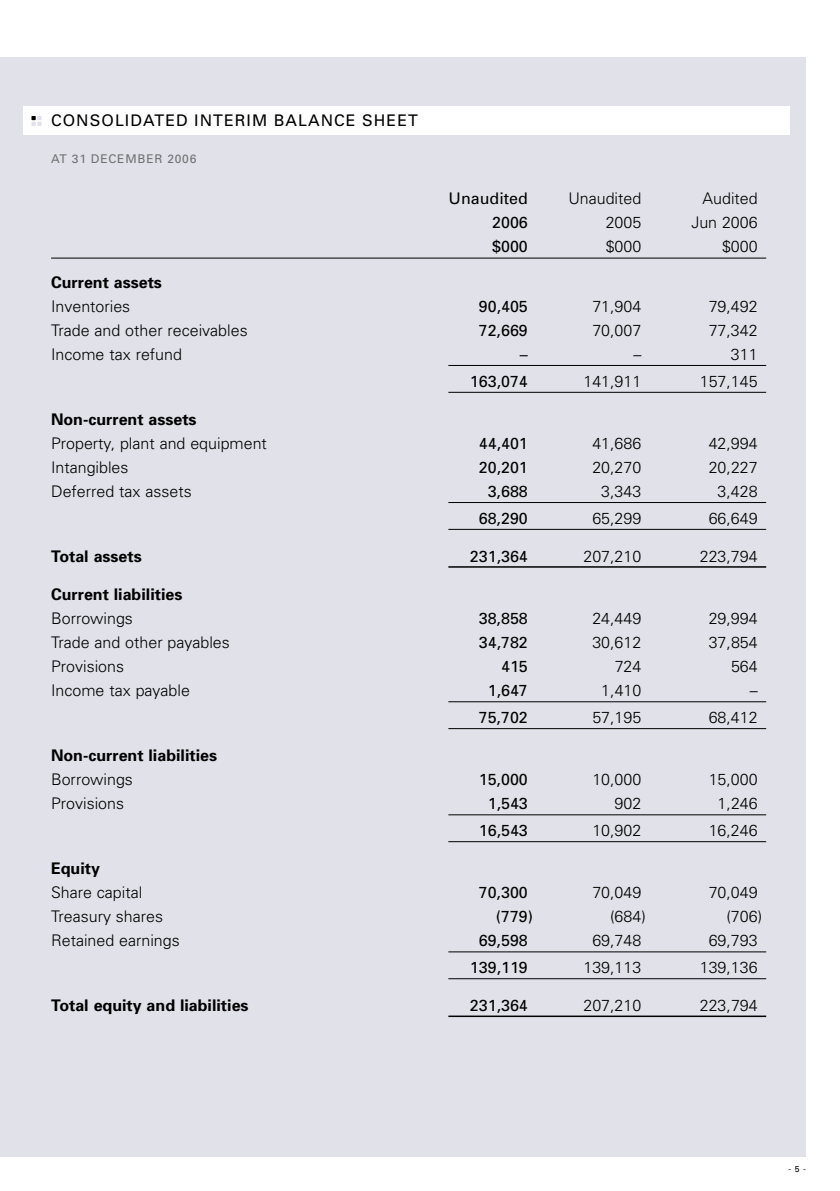
<style>
.page{position:relative;width:840px;height:1191px;background:#fff}
.page>*{position:absolute;margin:0;border:0;box-sizing:border-box;transform-origin:0 0}
.t1{font:300 16px "Univers";color:#000}
.t2{font:16px "Univers";color:#000}
.t3{font:700 16px "Univers";color:#000}
.t4{font:16px "Univers";letter-spacing:.065em;color:#000}
.t5{font:12px "Univers";letter-spacing:.065em;color:#707173}
.t6{font:8.6px "Univers";color:#000}
</style>
<div class="page">
<div style="left:0;top:57px;width:805px;height:1100px;background:#e1e1e9"></div>
<div style="left:23px;top:107px;width:765px;height:28px;background:#fff"></div>
<svg style="left:31px;top:116px;width:10px;height:10px"></svg>
<hr style="left:51px;top:258px;width:714px;height:1px;background:#000">
<hr style="left:448px;top:365px;width:317px;height:1px;background:#000">
<hr style="left:448px;top:392px;width:317px;height:1px;background:#000">
<hr style="left:448px;top:502px;width:317px;height:1px;background:#000">
<hr style="left:448px;top:529px;width:317px;height:1px;background:#000">
<hr style="left:448px;top:566px;width:317px;height:1px;background:#000">
<hr style="left:448px;top:701px;width:317px;height:1px;background:#000">
<hr style="left:448px;top:728px;width:317px;height:1px;background:#000">
<hr style="left:448px;top:814px;width:317px;height:1px;background:#000">
<hr style="left:448px;top:841px;width:317px;height:1px;background:#000">
<hr style="left:448px;top:951px;width:317px;height:1px;background:#000">
<hr style="left:448px;top:978px;width:317px;height:1px;background:#000">
<hr style="left:448px;top:1015px;width:317px;height:2px;background:#000">
<p class="t4" style="left:51px;top:111px;width:161px">CONSOLIDATED INTERIM</p>
<p class="t2" style="left:273px;top:111px;width:25px">BALANCE</p>
<p class="t2" style="left:362px;top:111px;width:22px">SHEET</p>
<p class="t5" style="left:51px;top:152px;width:59px">AT 31 DECEMBER</p>
<p class="t5" style="left:167px;top:152px;width:31px">2006</p>
<p class="t2" style="left:448px;top:189px;width:81px">UNAUDITED</p>
<p class="t1" style="left:568px;top:189px;width:74px">Unaudited</p>
<p class="t1" style="left:702px;top:189px;width:57px">Audited</p>
<p class="t2" style="left:492px;top:213px;width:37px">2006</p>
<p class="t1" style="left:605px;top:213px;width:37px">2005</p>
<p class="t1" style="left:691px;top:213px;width:68px">Jun 2006</p>
<p class="t2" style="left:492px;top:237px;width:37px">$000</p>
<p class="t1" style="left:605px;top:237px;width:37px">$000</p>
<p class="t1" style="left:721px;top:237px;width:37px">$000</p>
<p class="t3" style="left:51px;top:272px;width:112px">Current assets</p>
<p class="t1" style="left:51px;top:296px;width:81px">Inventories</p>
<p class="t2" style="left:478px;top:296px;width:50px">90,405</p>
<p class="t1" style="left:592px;top:296px;width:50px">71,904</p>
<p class="t1" style="left:708px;top:296px;width:50px">79,492</p>
<p class="t1" style="left:51px;top:320px;width:198px">Trade and other receivables</p>
<p class="t2" style="left:478px;top:320px;width:50px">72,669</p>
<p class="t1" style="left:592px;top:320px;width:50px">70,007</p>
<p class="t1" style="left:708px;top:320px;width:50px">77,342</p>
<p class="t1" style="left:51px;top:344px;width:132px">Income tax refund</p>
<p class="t2" style="left:519px;top:344px;width:9px">–</p>
<p class="t1" style="left:633px;top:344px;width:9px">–</p>
<p class="t1" style="left:730px;top:344px;width:28px">311</p>
<p class="t2" style="left:469px;top:371px;width:58px">1 63,074</p>
<p class="t1" style="left:583px;top:371px;width:59px">141,911</p>
<p class="t1" style="left:699px;top:371px;width:59px">157,145</p>
<p class="t3" style="left:51px;top:409px;width:147px">Non-current assets</p>
<p class="t1" style="left:51px;top:433px;width:217px">Property, plant and equipment</p>
<p class="t2" style="left:478px;top:433px;width:46px">44,401</p>
<p class="t1" style="left:592px;top:433px;width:50px">41,686</p>
<p class="t1" style="left:708px;top:433px;width:50px">42,994</p>
<p class="t1" style="left:51px;top:457px;width:79px">Intangibles</p>
<p class="t2" style="left:478px;top:457px;width:46px">20,201</p>
<p class="t1" style="left:592px;top:457px;width:50px">20,270</p>
<p class="t1" style="left:708px;top:457px;width:50px">20,227</p>
<p class="t1" style="left:51px;top:481px;width:142px">Deferred tax assets</p>
<p class="t2" style="left:487px;top:481px;width:42px">3,688</p>
<p class="t1" style="left:601px;top:481px;width:42px">3,343</p>
<p class="t1" style="left:717px;top:481px;width:42px">3,428</p>
<p class="t2" style="left:478px;top:508px;width:50px">68,290</p>
<p class="t1" style="left:592px;top:508px;width:50px">65,299</p>
<p class="t1" style="left:708px;top:508px;width:50px">66,649</p>
<p class="t3" style="left:51px;top:546px;width:92px">Total assets</p>
<p class="t2" style="left:469px;top:546px;width:58px">231 ,364</p>
<p class="t1" style="left:583px;top:546px;width:59px">207,210</p>
<p class="t1" style="left:699px;top:546px;width:59px">223,794</p>
<p class="t3" style="left:51px;top:584px;width:133px">Current liabilities</p>
<p class="t1" style="left:51px;top:609px;width:83px">Borrowings</p>
<p class="t2" style="left:478px;top:608px;width:50px">38,858</p>
<p class="t1" style="left:592px;top:609px;width:50px">24,449</p>
<p class="t1" style="left:708px;top:609px;width:50px">29,994</p>
<p class="t1" style="left:51px;top:633px;width:180px">Trade and other payables</p>
<p class="t2" style="left:478px;top:632px;width:50px">34,782</p>
<p class="t1" style="left:592px;top:633px;width:50px">30,612</p>
<p class="t1" style="left:708px;top:633px;width:50px">37,854</p>
<p class="t1" style="left:51px;top:657px;width:74px">Provisions</p>
<p class="t2" style="left:501px;top:656px;width:28px">41 5</p>
<p class="t1" style="left:614px;top:657px;width:28px">724</p>
<p class="t1" style="left:730px;top:657px;width:28px">564</p>
<p class="t1" style="left:51px;top:681px;width:140px">Income tax payable</p>
<p class="t2" style="left:487px;top:680px;width:42px">1 ,647</p>
<p class="t1" style="left:601px;top:681px;width:42px">1,410</p>
<p class="t1" style="left:749px;top:681px;width:9px">–</p>
<p class="t2" style="left:478px;top:707px;width:50px">75,702</p>
<p class="t1" style="left:592px;top:707px;width:50px">57,195</p>
<p class="t1" style="left:708px;top:707px;width:50px">68,412</p>
<p class="t3" style="left:51px;top:745px;width:167px">Non-current liabilities</p>
<p class="t1" style="left:51px;top:770px;width:83px">Borrowings</p>
<p class="t2" style="left:478px;top:769px;width:50px">1 5,000</p>
<p class="t1" style="left:592px;top:770px;width:50px">10,000</p>
<p class="t1" style="left:708px;top:770px;width:50px">15,000</p>
<p class="t1" style="left:51px;top:794px;width:74px">Provisions</p>
<p class="t2" style="left:487px;top:793px;width:42px">1 ,543</p>
<p class="t1" style="left:614px;top:794px;width:28px">902</p>
<p class="t1" style="left:717px;top:794px;width:42px">1,246</p>
<p class="t2" style="left:478px;top:820px;width:50px">1 6,543</p>
<p class="t1" style="left:592px;top:820px;width:50px">10,902</p>
<p class="t1" style="left:708px;top:820px;width:50px">16,246</p>
<p class="t3" style="left:51px;top:858px;width:50px">Equity</p>
<p class="t1" style="left:51px;top:883px;width:93px">Share capital</p>
<p class="t2" style="left:478px;top:882px;width:50px">70,300</p>
<p class="t1" style="left:592px;top:883px;width:50px">70,049</p>
<p class="t1" style="left:708px;top:883px;width:50px">70,049</p>
<p class="t1" style="left:51px;top:907px;width:113px">Treasury shares</p>
<p class="t2" style="left:495px;top:906px;width:39px">(779)</p>
<p class="t1" style="left:610px;top:907px;width:37px">(684)</p>
<p class="t1" style="left:726px;top:907px;width:37px">(706)</p>
<p class="t1" style="left:51px;top:931px;width:130px">Retained earnings</p>
<p class="t2" style="left:478px;top:930px;width:50px">69,598</p>
<p class="t1" style="left:592px;top:931px;width:50px">69,748</p>
<p class="t1" style="left:708px;top:931px;width:50px">69,793</p>
<p class="t2" style="left:469px;top:957px;width:59px">139,119</p>
<p class="t1" style="left:583px;top:957px;width:59px">139,113</p>
<p class="t1" style="left:699px;top:957px;width:59px">139,136</p>
<p class="t3" style="left:51px;top:995px;width:199px">Total equity and liabilities</p>
<p class="t2" style="left:469px;top:995px;width:58px">231 ,364</p>
<p class="t1" style="left:583px;top:996px;width:59px">207,210</p>
<p class="t1" style="left:699px;top:996px;width:59px">223,794</p>
<p class="t6" style="left:788px;top:1163px;width:19px">- -</p>
</div>
